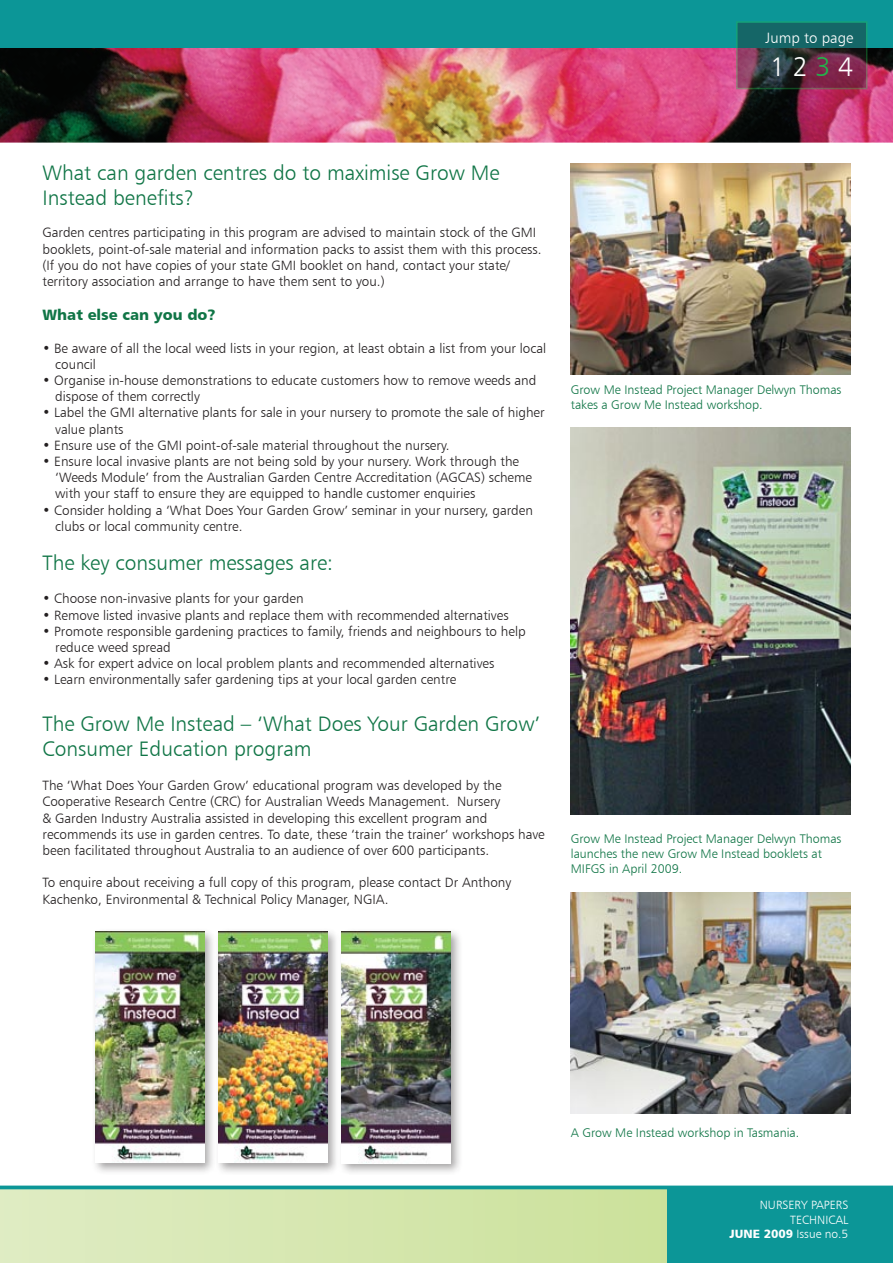
<style>
.page{position:relative;width:893px;height:1263px;background:#fff}
.page>*{position:absolute;margin:0;border:0;box-sizing:border-box;transform-origin:0 0}
.t1{font:27px "Humanist 777 BT Light B";color:#fff}
.t2{font:21px/25.2px "Humanist 777 BT Light B";color:#107546}
.t3{font:15px "Humanist 777 BT Black B";color:#107546}
.t4{font:15px "Humanist 777 BT Light B";color:#fff}
.bulletpoints{font:13.5px/16.2px "Humanist 777 BT Light B";color:#231f20}
.t5{font:12.45px/15px "Humanist 777 BT Light B";color:#107546}
.t6{font:12px "Humanist 777 BT Light B";color:#fff}
.s1{color:#23b24b}
.s2{font-family:"Humanist 777 BT Black B"}
</style>
<div class="page">
<div style="left:666px;top:1189px;width:227px;height:74px;background:#0c9697"></div>
<div style="left:0;top:1189px;width:666px;height:74px;background:linear-gradient(to right,#dfecc3,#cce19b)"></div>
<svg style="left:0;top:1185px;width:893px;height:4px;background:#2fa5a6"></svg>
<img style="left:0;top:47px;width:893px;height:96px">
<div style="left:0;top:0;width:893px;height:47px;background:#0c9697"></div>
<img style="left:571px;top:164px;width:279px;height:210px">
<img style="left:571px;top:427px;width:279px;height:388px">
<img style="left:571px;top:892px;width:279px;height:221px">
<div style="left:92px;top:927px;width:371px;height:248px;background:#231f20;opacity:.4"></div>
<img style="left:342px;top:931px;width:109px;height:232px">
<img style="left:96px;top:931px;width:108px;height:232px">
<img style="left:219px;top:931px;width:109px;height:232px">
<svg style="left:739px;top:24px;width:125px;height:62px;background:#3d4450"></svg>
<div style="left:736px;top:21px;width:131px;height:68px;border:2px solid #23b24b"></div>
<p class="t4" style="left:766px;top:29px;width:89px">Jump to page</p>
<p class="t1" style="left:770px;top:50px;width:85px">12<span class="s1">3</span>4</p>
<p class="t2" style="left:43px;top:159px;width:459px">What can garden centres do to maximise Grow Me<br>Instead benefits?</p>
<p class="bulletpoints" style="left:43px;top:224px;width:501px">Garden centres participating in this program are advised to maintain stock of the GMI booklets, point-of-sale material and information packs to assist them with this process.</p>
<p class="bulletpoints" style="left:43px;top:257px;width:469px">(If you do not have copies of your state GMI booklet on hand, contact your state/ territory association and arrange to have them sent to you.)</p>
<p class="t3" style="left:43px;top:305px;width:175px">What else can you do?</p>
<p class="bulletpoints" style="left:55px;top:340px;width:492px;text-indent:-13px">• Be aware of all the local weed lists in your region, at least obtain a list from your local council</p>
<p class="bulletpoints" style="left:55px;top:372px;width:482px;text-indent:-13px">• Organise in-house demonstrations to educate customers how to remove weeds and dispose of them correctly</p>
<p class="bulletpoints" style="left:55px;top:404px;width:491px;text-indent:-13px">• Label the GMI alternative plants for sale in your nursery to promote the sale of higher value plants</p>
<p class="bulletpoints" style="left:43px;top:437px;width:408px">• Ensure use of the GMI point-of-sale material throughout the nursery.</p>
<p class="bulletpoints" style="left:55px;top:453px;width:478px;text-indent:-13px">• Ensure local invasive plants are not being sold by your nursery. Work through the ‘Weeds Module’ from the Australian Garden Centre Accreditation (AGCAS) scheme with your staff to ensure they are equipped to handle customer enquiries</p>
<p class="bulletpoints" style="left:55px;top:502px;width:479px;text-indent:-13px">• Consider holding a ‘What Does Your Garden Grow’ seminar in your nursery, garden clubs or local community centre.</p>
<p class="t2" style="left:43px;top:550px;width:292px">The key consumer messages are:</p>
<p class="bulletpoints" style="left:43px;top:590px;width:263px">• Choose non-invasive plants for your garden</p>
<p class="bulletpoints" style="left:43px;top:607px;width:468px">• Remove listed invasive plants and replace them with recommended alternatives</p>
<p class="bulletpoints" style="left:55px;top:623px;width:472px;text-indent:-13px">• Promote responsible gardening practices to family, friends and neighbours to help reduce weed spread</p>
<p class="bulletpoints" style="left:43px;top:655px;width:453px">• Ask for expert advice on local problem plants and recommended alternatives</p>
<p class="bulletpoints" style="left:43px;top:671px;width:415px">• Learn environmentally safer gardening tips at your local garden centre</p>
<p class="t2" style="left:43px;top:710px;width:499px">The Grow Me Instead – ‘What Does Your Garden Grow’<br>Consumer Education program</p>
<p class="bulletpoints" style="left:43px;top:777px;width:504px">The ‘What Does Your Garden Grow’ educational program was developed by the Cooperative Research Centre (CRC) for Australian Weeds Management. Nursery<br>&amp; Garden Industry Australia assisted in developing this excellent program and recommends its use in garden centres. To date, these ‘train the trainer’ workshops have been facilitated throughout Australia to an audience of over 600 participants.</p>
<p class="bulletpoints" style="left:43px;top:874px;width:470px">To enquire about receiving a full copy of this program, please contact Dr Anthony<br>Kachenko, Environmental &amp; Technical Policy Manager, NGIA.</p>
<p class="t5" style="left:571px;top:382px;width:272px">Grow Me Instead Project Manager Delwyn Thomas takes a Grow Me Instead workshop.</p>
<p class="t5" style="left:571px;top:831px;width:272px">Grow Me Instead Project Manager Delwyn Thomas launches the new Grow Me Instead booklets at<br>MIFGS in April 2009.</p>
<p class="t5" style="left:571px;top:1125px;width:230px">A Grow Me Instead workshop in Tasmania.</p>
<p class="t6" style="left:760px;top:1198px;width:90px">NURSERY PAPERS</p>
<p class="t6" style="left:790px;top:1212px;width:60px">TECHNICAL</p>
<p class="t6" style="left:729px;top:1226px;width:120px"><span class="s2">JUNE 2009</span> Issue no.5</p>
</div>
